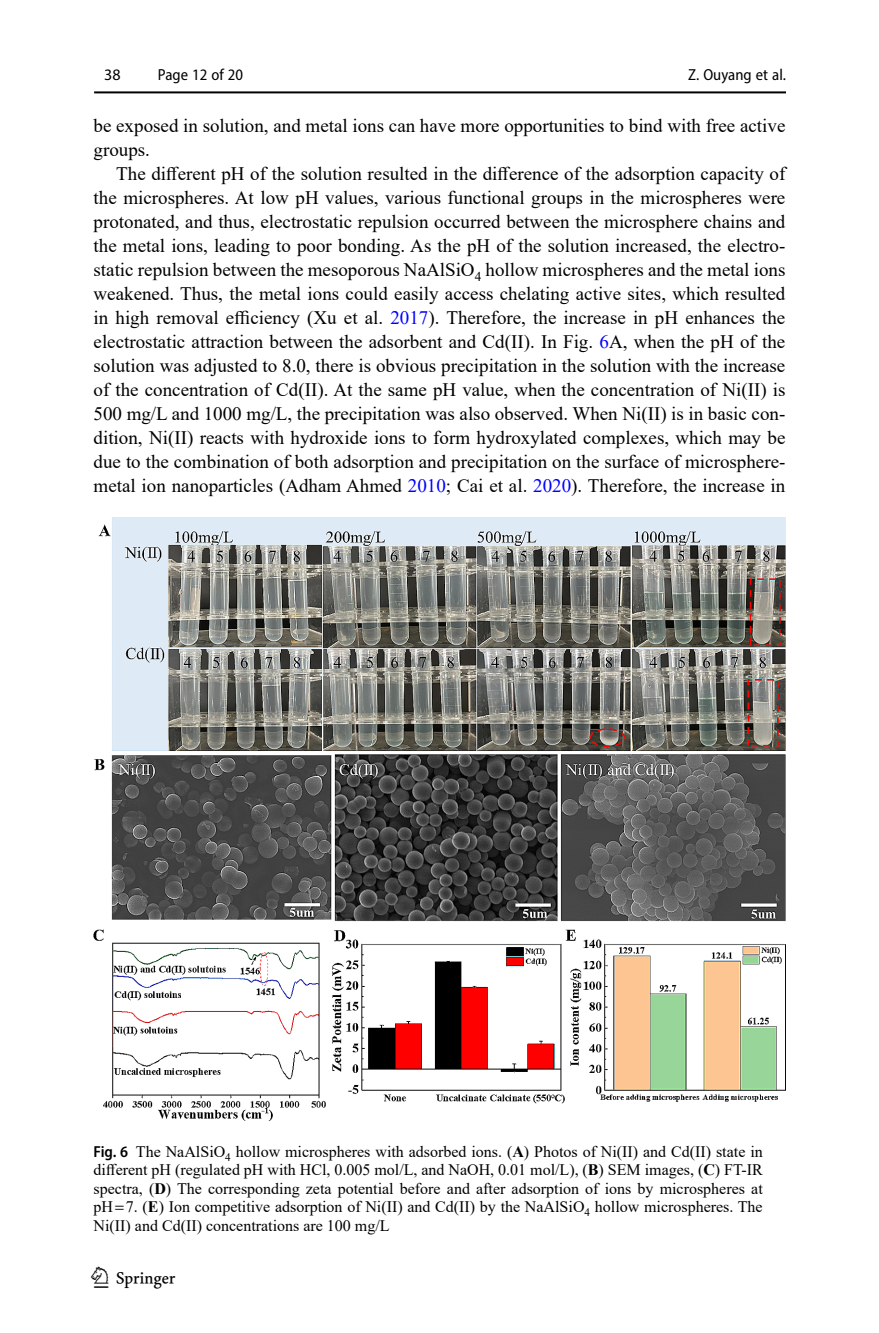
<style>
.page{position:relative;width:879px;height:1333px;background:#fff}
.page>*{position:absolute;margin:0;border:0;box-sizing:border-box;transform-origin:0 0}
.t1{font:30px "Springnew";color:#000}
.Body_Text_Indent{font:19px/24px "Times New Roman";color:#000}
.Figure_Caption{font:16px/18.4px "Times New Roman";color:#000;text-align:justify}
.t2{font:semi-condensed 16px "Myriad Pro";color:#000}
.t3{font:16px "Myriad Pro";color:#000}
.s1{color:#00f}
.s2{font-family:"Myriad Pro";font-weight:600;font-stretch:semi-condensed}
.s3{font-weight:700}
</style>
<div class="page">
<hr style="left:94px;top:91px;width:692px;height:2px;background:#000">
<img style="left:94px;top:517px;width:691px;height:603px">
<p class="t3" style="left:104px;top:65px;width:18px">38</p>
<p class="t2" style="left:158px;top:65px;width:87px">Page 12 of 20</p>
<p class="t2" style="left:688px;top:65px;width:99px">Z. Ouyang et al.</p>
<p class="Body_Text_Indent" style="left:94px;top:113px;width:693px">be exposed in solution, and metal ions can have more opportunities to bind with free active groups.</p>
<p class="Body_Text_Indent" style="left:94px;top:161px;width:693px;text-align:justify;text-indent:23px">The different pH of the solution resulted in the difference of the adsorption capacity of the microspheres. At low pH values, various functional groups in the microspheres were protonated, and thus, electrostatic repulsion occurred between the microsphere chains and the metal ions, leading to poor bonding. As the pH of the solution increased, the electro&shy;static repulsion between the mesoporous NaAlSiO<sub>4</sub> hollow microspheres and the metal ions weakened. Thus, the metal ions could easily access chelating active sites, which resulted in high removal efficiency (Xu et al. <span class="s1">2017</span>). Therefore, the increase in pH enhances the electrostatic attraction between the adsorbent and Cd(II). In Fig. <span class="s1">6</span>A, when the pH of the solution was adjusted to 8.0, there is obvious precipitation in the solution with the increase of the concentration of Cd(II). At the same pH value, when the concentration of Ni(II) is 500 mg/L and 1000 mg/L, the precipitation was also observed. When Ni(II) is in basic con&shy;dition, Ni(II) reacts with hydroxide ions to form hydroxylated complexes, which may be due to the combination of both adsorption and precipitation on the surface of microsphere&shy;metal ion nanoparticles (Adham Ahmed <span class="s1">2010</span>; Cai et al. <span class="s1">2020</span>). Therefore, the increase in</p>
<p class="Figure_Caption" style="left:94px;top:1141px;width:671px"><span class="s2">Fig. 6</span> The NaAlSiO<sub>4</sub> hollow microspheres with adsorbed ions. (<span class="s3">A</span>) Photos of Ni(II) and Cd(II) state in different pH (regulated pH with HCl, 0.005 mol/L, and NaOH, 0.01 mol/L), (<span class="s3">B</span>) SEM images, (<span class="s3">C</span>) FT-IR spectra, (<span class="s3">D</span>) The corresponding zeta potential before and after adsorption of ions by microspheres at pH 7. (<span class="s3">E</span>) Ion competitive adsorption of Ni(II) and Cd(II) by the NaAlSiO<sub>4</sub> hollow microspheres. The Ni(II) and Cd(II) concentrations are 100 mg/L</p>
<h1 class="t1" style="left:94px;top:1260px;width:83px">1 3</h1>
</div>
